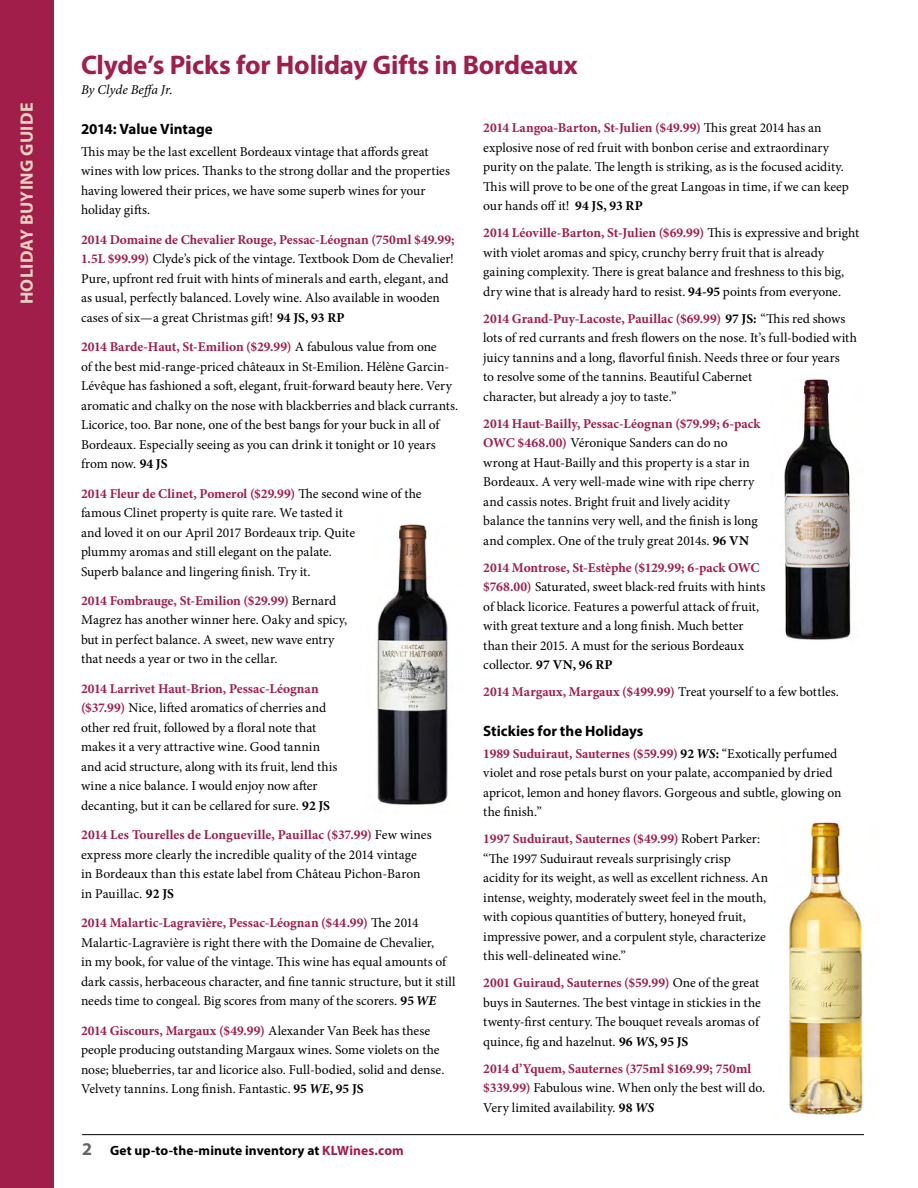
<style>
.page{position:relative;width:918px;height:1188px;background:#fff}
.page>*{position:absolute;margin:0;border:0;box-sizing:border-box;transform-origin:0 0}
.t1{font:700 27px "Myriad Pro";letter-spacing:-.01em;color:#a11d4a}
.t2{font:700 18px "Myriad Pro";letter-spacing:.02em;color:#e4d2bf}
.t3{font:700 15px "Myriad Pro";color:#000}
.t4{font:13.5px/19.5px "Minion Pro";color:#000}
.t5{font:700 13.5px "Minion Pro";color:#a11d4a}
.t6{font:700 13.5px "Myriad Pro";letter-spacing:.01em;color:#000}
.t7{font:italic 13.5px "Minion Pro";color:#000}
.s1{font-weight:700;color:#a11d4a}
.s2{font-weight:700}
.s3{font-weight:700;font-style:italic}
.s4{font-size:18px;color:#636466}
.s5{color:#a11d4a}
.s6{font-weight:400;color:#000}
</style>
<div class="page">
<img style="left:377px;top:524px;width:71px;height:281px">
<hr style="left:82px;top:1134px;width:782px;height:1px;background:#000">
<div style="left:0;top:0;width:54px;height:1188px;background:#a11d4a"></div>
<img style="left:789px;top:822px;width:74px;height:293px">
<img style="left:784px;top:379px;width:67px;height:261px">
<h2 class="t2" style="left:15px;top:304px;width:203px;rotate:-90deg">HOLIDAY BUYING GUIDE</h2>
<h1 class="t1" style="left:81px;top:48px;width:498px">Clyde’s Picks for Holiday Gifts in Bordeaux</h1>
<p class="t7" style="left:81px;top:80px;width:93px">By Clyde Beffa Jr.</p>
<p class="t3" style="left:81px;top:119px;width:133px">2014: Value Vintage</p>
<p class="t4" style="left:81px;top:142px;width:370px">This may be the last excellent Bordeaux vintage that affords great wines with low prices. Thanks to the strong dollar and the properties having lowered their prices, we have some superb wines for your holiday gifts.</p>
<p class="t4" style="left:81px;top:230px;width:375px"><span class="s1">2014 Domaine de Chevalier Rouge, Pessac-Léognan (750ml $49.99; 1.5L $99.99)</span> Clyde’s pick of the vintage. Textbook Dom de Chevalier!<br>Pure, upfront red fruit with hints of minerals and earth, elegant, and as usual, perfectly balanced. Lovely wine. Also available in wooden cases of six—a great Christmas gift! <span class="s2">94 JS, 93 RP</span></p>
<p class="t4" style="left:81px;top:337px;width:379px"><span class="s1">2014 Barde-Haut, St-Emilion ($29.99)</span> A fabulous value from one<br>of the best mid-range-priced châteaux in St-Emilion. Hélène Garcin-Lévêque has fashioned a soft, elegant, fruit-forward beauty here. Very aromatic and chalky on the nose with blackberries and black currants.<br>Licorice, too. Bar none, one of the best bangs for your buck in all of Bordeaux. Especially seeing as you can drink it tonight or 10 years from now. <span class="s2">94 JS</span></p>
<p class="t4" style="left:81px;top:484px;width:342px"><span class="s1">2014 Fleur de Clinet, Pomerol ($29.99)</span> The second wine of the famous Clinet property is quite rare. We tasted it<br>and loved it on our April 2017 Bordeaux trip. Quite<br>plummy aromas and still elegant on the palate.<br>Superb balance and lingering finish. Try it.</p>
<p class="t4" style="left:81px;top:591px;width:268px"><span class="s1">2014 Fombrauge, St-Emilion ($29.99)</span> Bernard Magrez has another winner here. Oaky and spicy, but in perfect balance. A sweet, new wave entry that needs a year or two in the cellar.</p>
<p class="t4" style="left:81px;top:679px;width:258px"><span class="s1">2014 Larrivet Haut-Brion, Pessac-Léognan ($37.99)</span> Nice, lifted aromatics of cherries and other red fruit, followed by a floral note that makes it a very attractive wine. Good tannin and acid structure, along with its fruit, lend this wine a nice balance. I would enjoy now after decanting, but it can be cellared for sure. <span class="s2">92 JS</span></p>
<p class="t4" style="left:81px;top:825px;width:352px"><span class="s1">2014 Les Tourelles de Longueville, Pauillac ($37.99)</span> Few wines express more clearly the incredible quality of the 2014 vintage<br>in Bordeaux than this estate label from Château Pichon-Baron in Pauillac. <span class="s2">92 JS</span></p>
<p class="t4" style="left:81px;top:913px;width:376px"><span class="s1">2014 Malartic-Lagravière, Pessac-Léognan ($44.99)</span> The 2014<br>Malartic-Lagravière is right there with the Domaine de Chevalier,<br>in my book, for value of the vintage. This wine has equal amounts of dark cassis, herbaceous character, and fine tannic structure, but it still needs time to congeal. Big scores from many of the scorers. <span class="s2">95</span> <span class="s3">WE</span></p>
<p class="t4" style="left:81px;top:1021px;width:365px"><span class="s1">2014 Giscours, Margaux ($49.99)</span> Alexander Van Beek has these people producing outstanding Margaux wines. Some violets on the nose; blueberries, tar and licorice also. Full-bodied, solid and dense.<br>Velvety tannins. Long finish. Fantastic. <span class="s2">95</span> <span class="s3">WE</span><span class="s2">, 95 JS</span></p>
<p class="t6" style="left:82px;top:1142px;width:323px"><span class="s4">2</span> Get up-to-the-minute inventory at <span class="s5">KLWines.com</span></p>
<p class="t4" style="left:483px;top:118px;width:367px"><span class="s1">2014 Langoa-Barton, St-Julien ($49.99)</span> This great 2014 has an explosive nose of red fruit with bonbon cerise and extraordinary purity on the palate. The length is striking, as is the focused acidity.<br>This will prove to be one of the great Langoas in time, if we can keep our hands off it! <span class="s2">94 JS, 93 RP</span></p>
<p class="t4" style="left:483px;top:223px;width:378px"><span class="s1">2014 Léoville-Barton, St-Julien ($69.99)</span> This is expressive and bright with violet aromas and spicy, crunchy berry fruit that is already gaining complexity. There is great balance and freshness to this big, dry wine that is already hard to resist. <span class="s2">94-95</span> points from everyone.</p>
<p class="t4" style="left:483px;top:309px;width:375px"><span class="s1">2014 Grand-Puy-Lacoste, Pauillac ($69.99)</span> <span class="s2">97 JS:</span> “This red shows lots of red currants and fresh flowers on the nose. It’s full-bodied with juicy tannins and a long, flavorful finish. Needs three or four years<br>to resolve some of the tannins. Beautiful Cabernet<br>character, but already a joy to taste.”</p>
<p class="t4" style="left:483px;top:414px;width:279px"><span class="s1">2014 Haut-Bailly, Pessac-Léognan ($79.99; 6-pack OWC $468.00)</span> Véronique Sanders can do no wrong at Haut-Bailly and this property is a star in Bordeaux. A very well-made wine with ripe cherry and cassis notes. Bright fruit and lively acidity balance the tannins very well, and the finish is long and complex. One of the truly great 2014s. <span class="s2">96 VN</span></p>
<p class="t4" style="left:483px;top:558px;width:284px"><span class="s1">2014 Montrose, St-Estèphe ($129.99; 6-pack OWC $768.00)</span> Saturated, sweet black-red fruits with hints of black licorice. Features a powerful attack of fruit, with great texture and a long finish. Much better than their 2015. A must for the serious Bordeaux collector. <span class="s2">97 VN, 96 RP</span></p>
<p class="t5" style="left:483px;top:683px;width:357px">2014 Margaux, Margaux ($499.99) <span class="s6">Treat yourself to a few bottles.</span></p>
<p class="t3" style="left:483px;top:721px;width:162px">Stickies for the Holidays</p>
<p class="t4" style="left:483px;top:744px;width:360px"><span class="s1">1989 Suduiraut, Sauternes ($59.99)</span> <span class="s2">92</span> <span class="s3">WS</span><span class="s2">:</span> “Exotically perfumed violet and rose petals burst on your palate, accompanied by dried apricot, lemon and honey flavors. Gorgeous and subtle, glowing on the finish.”</p>
<p class="t4" style="left:483px;top:829px;width:286px"><span class="s1">1997 Suduiraut, Sauternes ($49.99)</span> Robert Parker: “The 1997 Suduiraut reveals surprisingly crisp acidity for its weight, as well as excellent richness. An intense, weighty, moderately sweet feel in the mouth, with copious quantities of buttery, honeyed fruit, impressive power, and a corpulent style, characterize this well-delineated wine.”</p>
<p class="t4" style="left:483px;top:973px;width:279px"><span class="s1">2001 Guiraud, Sauternes ($59.99)</span> One of the great buys in Sauternes. The best vintage in stickies in the twenty-first century. The bouquet reveals aromas of quince, fig and hazelnut. <span class="s2">96</span> <span class="s3">WS</span><span class="s2">, 95 JS</span></p>
<p class="t4" style="left:483px;top:1059px;width:284px"><span class="s1">2014 d’Yquem, Sauternes (375ml $169.99; 750ml $339.99)</span> Fabulous wine. When only the best will do.<br>Very limited availability. <span class="s2">98</span> <span class="s3">WS</span></p>
</div>
